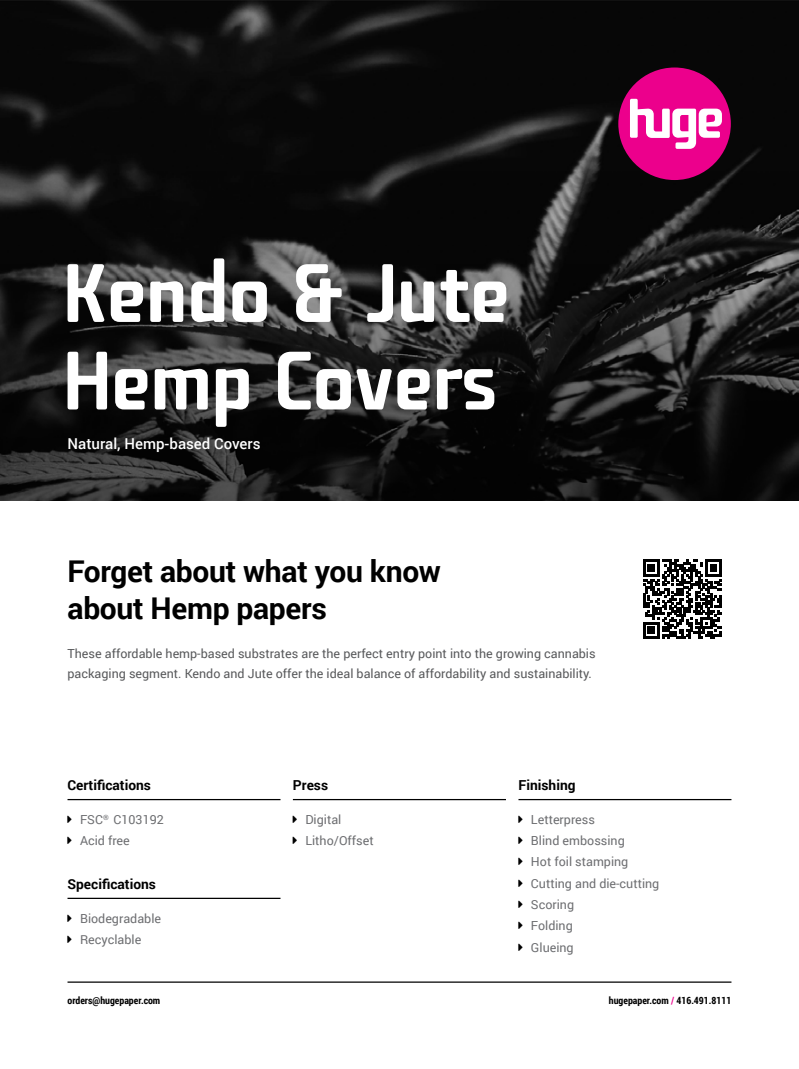
<style>
.page{position:relative;width:799px;height:1069px;background:#fff}
.page>*{position:absolute;margin:0;border:0;box-sizing:border-box;transform-origin:0 0}
.t1{font:500 80px/87.5px "Fishmonger K";letter-spacing:-.025em;color:#fff}
.t2{font:700 30px/37.5px "Roboto";letter-spacing:-.01em;color:#000}
.t3{font:500 15px "Roboto";color:#fff}
.t4{font:700 13.75px "Roboto";color:#000}
.t5{font:12.5px/20px "Roboto";color:#58595b}
.t6{font:12.5px/21.2px "Roboto";color:#6d6e71}
.t7{font:700 10px "Roboto Condensed";color:#000}
.s1{color:#ec008c}
</style>
<div class="page">
<hr style="left:68px;top:981px;width:663px;height:2px;background:#000">
<img style="left:0;top:0;width:799px;height:500px">
<svg style="left:643px;top:560px;width:79px;height:79px"></svg>
<div style="left:618px;top:68px;width:113px;height:112px;background:#ec008c;border-radius:50%"></div>
<svg style="left:630px;top:99px;width:92px;height:50px"></svg>
<hr style="left:68px;top:799px;width:212px;height:1px;background:#000">
<hr style="left:68px;top:898px;width:212px;height:1px;background:#000">
<hr style="left:293px;top:799px;width:213px;height:1px;background:#000">
<hr style="left:518px;top:799px;width:213px;height:1px;background:#000">
<h1 class="t1" style="left:62px;top:251px;width:449px">Kendo &amp; Jute<br>Hemp Covers</h1>
<p class="t3" style="left:68px;top:433px;width:194px">Natural, Hemp-based Covers</p>
<h2 class="t2" style="left:68px;top:551px;width:375px">Forget about what you know about Hemp papers</h2>
<p class="t5" style="left:68px;top:643px;width:530px">These affordable hemp-based substrates are the perfect entry point into the growing cannabis packaging segment. Kendo and Jute offer the ideal balance of affordability and sustainability.</p>
<p class="t4" style="left:68px;top:775px;width:85px">Certifications</p>
<p class="t6" style="left:80px;top:808px;width:85px">FSC<sup>®</sup> C103192<br>Acid free</p>
<p class="t4" style="left:68px;top:874px;width:90px">Specifications</p>
<p class="t6" style="left:80px;top:907px;width:83px">Biodegradable<br>Recyclable</p>
<p class="t4" style="left:293px;top:775px;width:37px">Press</p>
<p class="t6" style="left:305px;top:808px;width:70px">Digital<br>Litho/Offset</p>
<p class="t4" style="left:518px;top:775px;width:59px">Finishing</p>
<p class="t6" style="left:531px;top:808px;width:130px">Letterpress<br>Blind embossing<br>Hot foil stamping<br>Cutting and die-cutting<br>Scoring<br>Folding<br>Glueing</p>
<p class="t7" style="left:67px;top:993px;width:94px">orders@hugepaper.com</p>
<p class="t7" style="left:609px;top:993px;width:124px">hugepaper.com <span class="s1">/</span> 416.491.8111</p>
</div>
